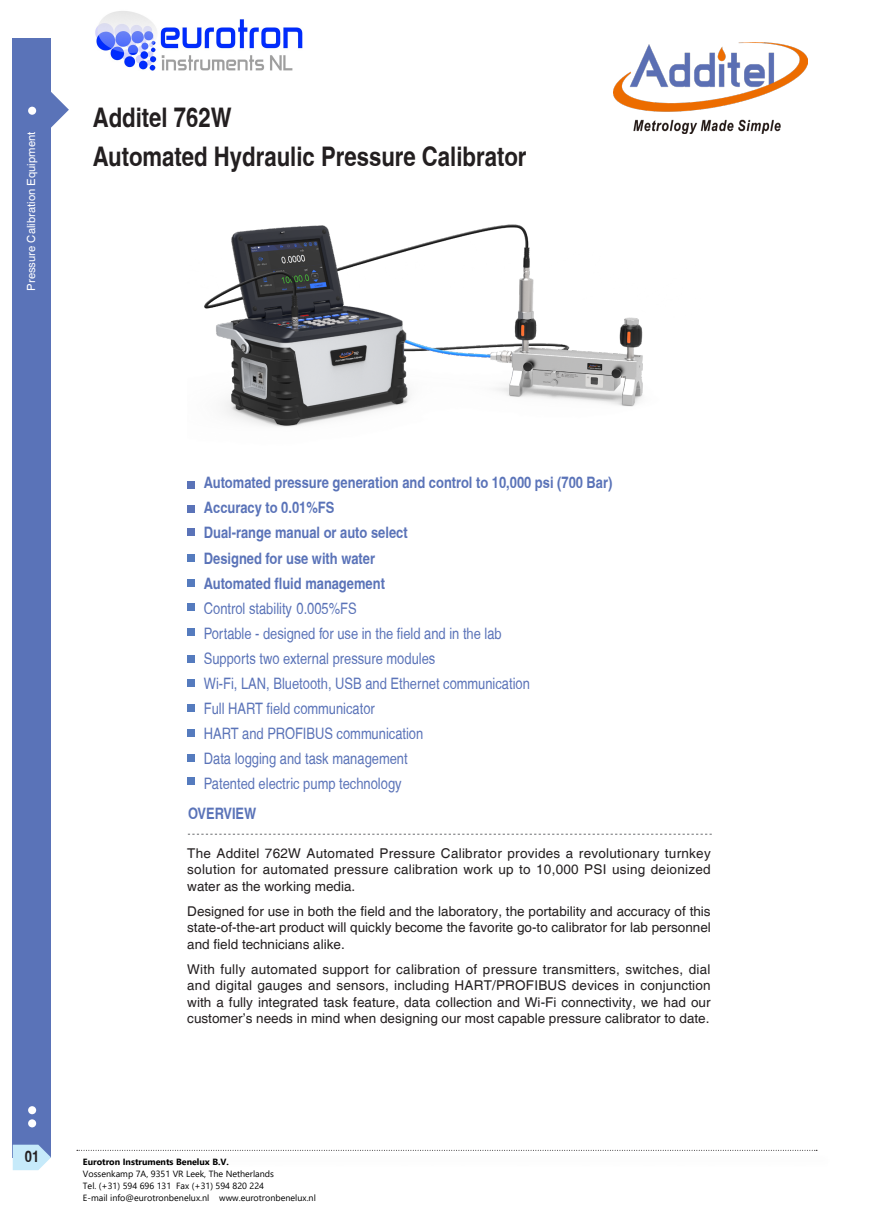
<style>
.page{position:relative;width:893px;height:1212px;background:#fff}
.page>*{position:absolute;margin:0;border:0;box-sizing:border-box;transform-origin:0 0}
.t1{font:700 condensed 27px "Helvetica";color:#231f20}
.t2{font:condensed 15.75px "Helvetica";color:#5a73b8}
.t3{font:700 condensed 15.75px "Helvetica";color:#5a73b8}
.t4{font:700 condensed 15.75px "Helvetica";color:#231f20}
.t5{font:13.5px/16.5px "Helvetica";color:#231f20;text-align:justify}
.t6{font:11.25px "Helvetica";color:#fff}
.t7{font:9px/12px "Segoe UI";color:#000}
.t8{font:700 9px "Segoe UI";color:#000}
</style>
<div class="page">
<div style="left:13px;top:38px;width:38px;height:1119px;background:#5a73b8"></div>
<svg style="left:51px;top:92px;width:18px;height:36px"></svg>
<div style="left:28px;top:107px;width:8px;height:8px;background:#fff;border-radius:50%"></div>
<div style="left:28px;top:1119px;width:8px;height:8px;background:#fff;border-radius:50%"></div>
<div style="left:28px;top:1106px;width:8px;height:8px;background:#fff;border-radius:50%"></div>
<svg style="left:13px;top:1145px;width:38px;height:25px"></svg>
<svg style="left:77px;top:1150px;width:740px;height:1px"></svg>
<img style="left:613px;top:43px;width:194px;height:91px">
<svg style="left:188px;top:834px;width:524px;height:1px"></svg>
<img style="left:204px;top:224px;width:439px;height:203px">
<div style="left:187px;top:481px;width:8px;height:7px;background:#5a73b8"></div>
<div style="left:187px;top:505px;width:8px;height:8px;background:#5a73b8"></div>
<div style="left:187px;top:528px;width:8px;height:8px;background:#5a73b8"></div>
<div style="left:187px;top:554px;width:8px;height:7px;background:#557bbe"></div>
<div style="left:187px;top:579px;width:8px;height:7px;background:#557bbe"></div>
<div style="left:187px;top:604px;width:8px;height:7px;background:#557bbe"></div>
<div style="left:187px;top:629px;width:8px;height:7px;background:#557bbe"></div>
<div style="left:187px;top:655px;width:8px;height:7px;background:#557bbe"></div>
<div style="left:187px;top:704px;width:8px;height:7px;background:#557bbe"></div>
<div style="left:187px;top:679px;width:8px;height:7px;background:#557bbe"></div>
<div style="left:187px;top:729px;width:8px;height:7px;background:#557bbe"></div>
<div style="left:187px;top:754px;width:8px;height:8px;background:#557bbe"></div>
<div style="left:187px;top:777px;width:8px;height:7px;background:#557bbe"></div>
<img style="left:95px;top:11px;width:208px;height:60px">
<p class="t6" style="left:25px;top:291px;width:160px;rotate:-90deg">Pressure Calibration Equipment</p>
<p class="t1" style="left:93px;top:101px;width:140px">Additel 762W</p>
<p class="t1" style="left:93px;top:140px;width:435px">Automated Hydraulic Pressure Calibrator</p>
<p class="t3" style="left:204px;top:473px;width:410px">Automated pressure generation and control to 10,000 psi (700 Bar)</p>
<p class="t3" style="left:204px;top:498px;width:132px">Accuracy to 0.01%FS</p>
<p class="t3" style="left:204px;top:523px;width:205px">Dual-range manual or auto select</p>
<p class="t3" style="left:204px;top:548px;width:173px">Designed for use with water</p>
<p class="t3" style="left:204px;top:573px;width:183px">Automated fluid management</p>
<p class="t2" style="left:204px;top:599px;width:154px">Control stability 0.005%FS</p>
<p class="t2" style="left:204px;top:624px;width:299px">Portable - designed for use in the field and in the lab</p>
<p class="t2" style="left:204px;top:649px;width:233px">Supports two external pressure modules</p>
<p class="t2" style="left:204px;top:674px;width:328px">Wi-Fi, LAN, Bluetooth, USB and Ethernet communication</p>
<p class="t2" style="left:204px;top:699px;width:173px">Full HART field communicator</p>
<p class="t2" style="left:204px;top:724px;width:221px">HART and PROFIBUS communication</p>
<p class="t2" style="left:204px;top:749px;width:205px">Data logging and task management</p>
<p class="t2" style="left:204px;top:774px;width:199px">Patented electric pump technology</p>
<p class="t3" style="left:188px;top:804px;width:70px">OVERVIEW</p>
<p class="t5" style="left:187px;top:845px;width:525px">The Additel 762W Automated Pressure Calibrator provides a revolutionary turnkey solution for automated pressure calibration work up to 10,000 PSI using deionized water as the working media.</p>
<p class="t5" style="left:187px;top:903px;width:525px">Designed for use in both the field and the laboratory, the portability and accuracy of this state-of-the-art product will quickly become the favorite go-to calibrator for lab personnel and field technicians alike.</p>
<p class="t5" style="left:187px;top:961px;width:525px">With fully automated support for calibration of pressure transmitters, switches, dial and digital gauges and sensors, including HART/PROFIBUS devices in conjunction with a fully integrated task feature, data collection and Wi-Fi connectivity, we had our customer’s needs in mind when designing our most capable pressure calibrator to date.</p>
<p class="t4" style="left:25px;top:1147px;width:16px">01</p>
<p class="t8" style="left:83px;top:1153px;width:148px">Eurotron Instruments Benelux B.V.</p>
<p class="t7" style="left:83px;top:1167px;width:234px">Vossenkamp 7A, 9351 VR Leek, The Netherlands<br>Tel. (+31) 594 696 131 Fax (+31) 594 820 224<br>E-mail info@eurotronbenelux.nl www.eurotronbenelux.nl</p>
</div>
